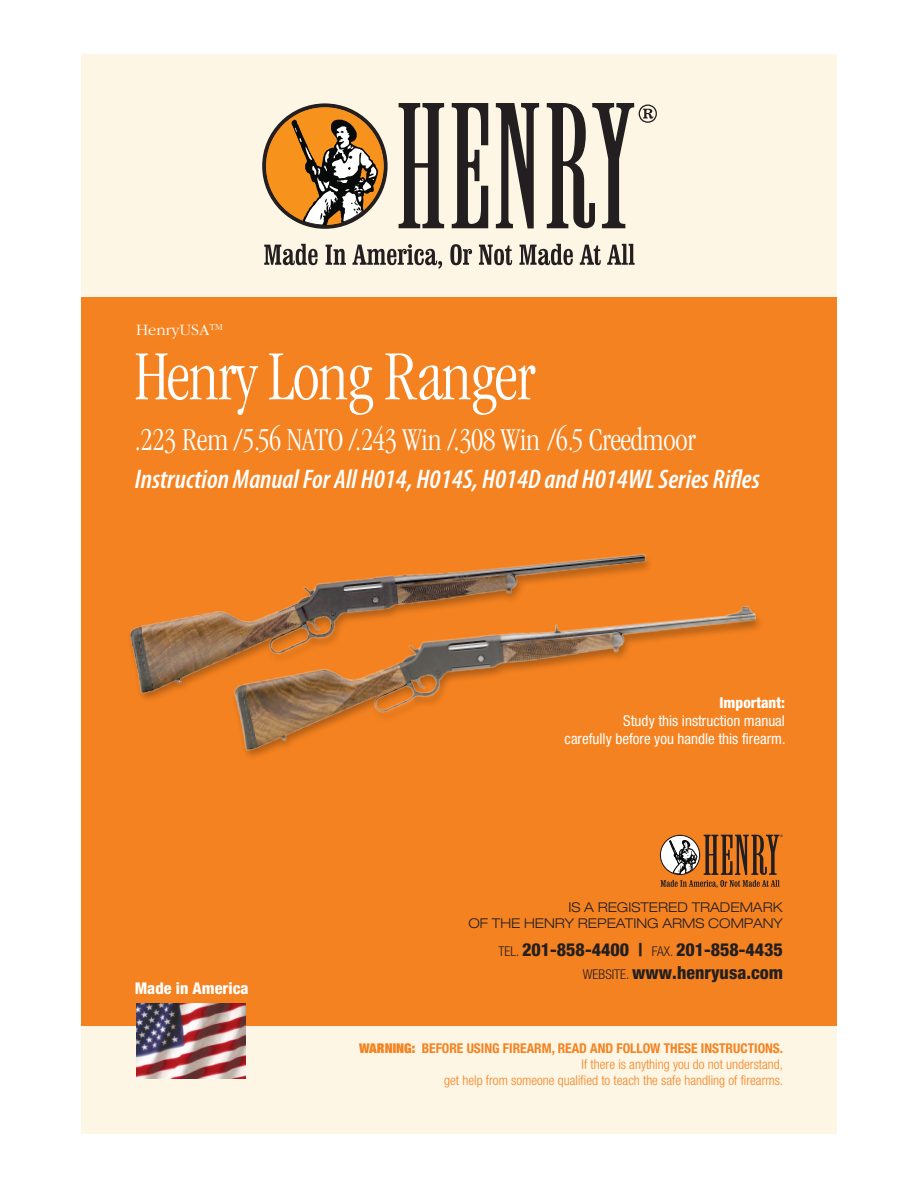
<style>
.page{position:relative;width:918px;height:1188px;background:#fff}
.page>*{position:absolute;margin:0;border:0;box-sizing:border-box;transform-origin:0 0}
.t1{font:300 condensed 72.75px "Garamond";letter-spacing:-.02em;color:#fff;scale:.93 1}
.t2{font:300 condensed 33px "Garamond";letter-spacing:-.01em;color:#fff;scale:.95 1}
.t3{font:italic 600 condensed 27px "Myriad Pro";color:#fff}
.t4{font:800 condensed 18px/22.5px "Helvetica Neue";color:#231f20;text-align:right}
.t5{font:300 16.5px "Garamond";color:#fff}
.t6{font:800 condensed 16.2px "Helvetica Neue";color:#fff}
.t7{font:condensed 15px/18px "Helvetica Neue";color:#fff;text-align:right}
.t8{font:800 condensed 15px "Helvetica Neue";color:#fff}
.t9{font:300 condensed 13.5px/16.2px "Helvetica Neue";color:#f58220;text-align:right}
.t10{font:300 expanded 13.5px/16.2px "Helvetica Neue";color:#231f20;text-align:right}
.s1{font-weight:300;font-size:13.5px}
.s2{font-weight:900;font-stretch:expanded}
.s3{font-weight:700}
</style>
<div class="page">
<div style="left:81px;top:297px;width:756px;height:729px;background:#f58220"></div>
<div style="left:81px;top:1026px;width:756px;height:108px;background:#fef6e5"></div>
<div style="left:81px;top:54px;width:756px;height:243px;background:#fef6e5"></div>
<img style="left:136px;top:1003px;width:110px;height:75px">
<svg style="left:399px;top:103px;width:45px;height:125px"></svg>
<svg style="left:452px;top:103px;width:36px;height:125px"></svg>
<svg style="left:496px;top:103px;width:43px;height:125px"></svg>
<svg style="left:262px;top:103px;width:126px;height:126px"></svg>
<svg style="left:266px;top:107px;width:118px;height:118px;background:#b98c55"></svg>
<svg style="left:547px;top:103px;width:110px;height:125px"></svg>
<svg style="left:264px;top:244px;width:54px;height:21px"></svg>
<svg style="left:326px;top:245px;width:20px;height:20px"></svg>
<svg style="left:352px;top:244px;width:90px;height:25px"></svg>
<svg style="left:450px;top:244px;width:22px;height:21px"></svg>
<svg style="left:479px;top:245px;width:33px;height:20px"></svg>
<svg style="left:519px;top:244px;width:54px;height:21px"></svg>
<svg style="left:580px;top:245px;width:21px;height:20px"></svg>
<svg style="left:607px;top:244px;width:28px;height:21px"></svg>
<svg style="left:661px;top:835px;width:122px;height:53px"></svg>
<img style="left:129px;top:553px;width:631px;height:204px">
<p class="t5" style="left:136px;top:320px;width:88px">HenryUSA<sup>TM</sup></p>
<h1 class="t1" style="left:135px;top:348px;width:432px">Henry Long Ranger</h1>
<h2 class="t2" style="left:135px;top:427px;width:592px">.223 Rem /5.56 NATO /.243 Win /.308 Win /6.5 Creedmoor</h2>
<h3 class="t3" style="left:135px;top:469px;width:627px">Instruction Manual For All H014, H014S, H014D and H014WL Series Rifles</h3>
<p class="t6" style="left:135px;top:983px;width:115px">Made in America</p>
<p class="t8" style="left:719px;top:698px;width:67px">Important:</p>
<p class="t7" style="left:565px;top:713px;width:222px">Study this instruction manual<br>carefully before you handle this firearm.</p>
<p class="t10" style="left:468px;top:900px;width:316px">IS A REGISTERED TRADEMARK<br>OF THE HENRY REPEATING ARMS COMPANY</p>
<h3 class="t4" style="left:498px;top:940px;width:286px"><span class="s1">TEL.</span> 201-858-4400 | <span class="s1">FAX.</span> 201-858-4435<br><span class="s1">WEBSITE.</span> www.henryusa.com</h3>
<p class="t9" style="left:359px;top:1041px;width:426px"><span class="s2">WARNING:</span> <span class="s3">BEFORE USING FIREARM, READ AND FOLLOW THESE INSTRUCTIONS.<br></span>If there is anything you do not understand,<br>get help from someone qualified to teach the safe handling of firearms.</p>
</div>
